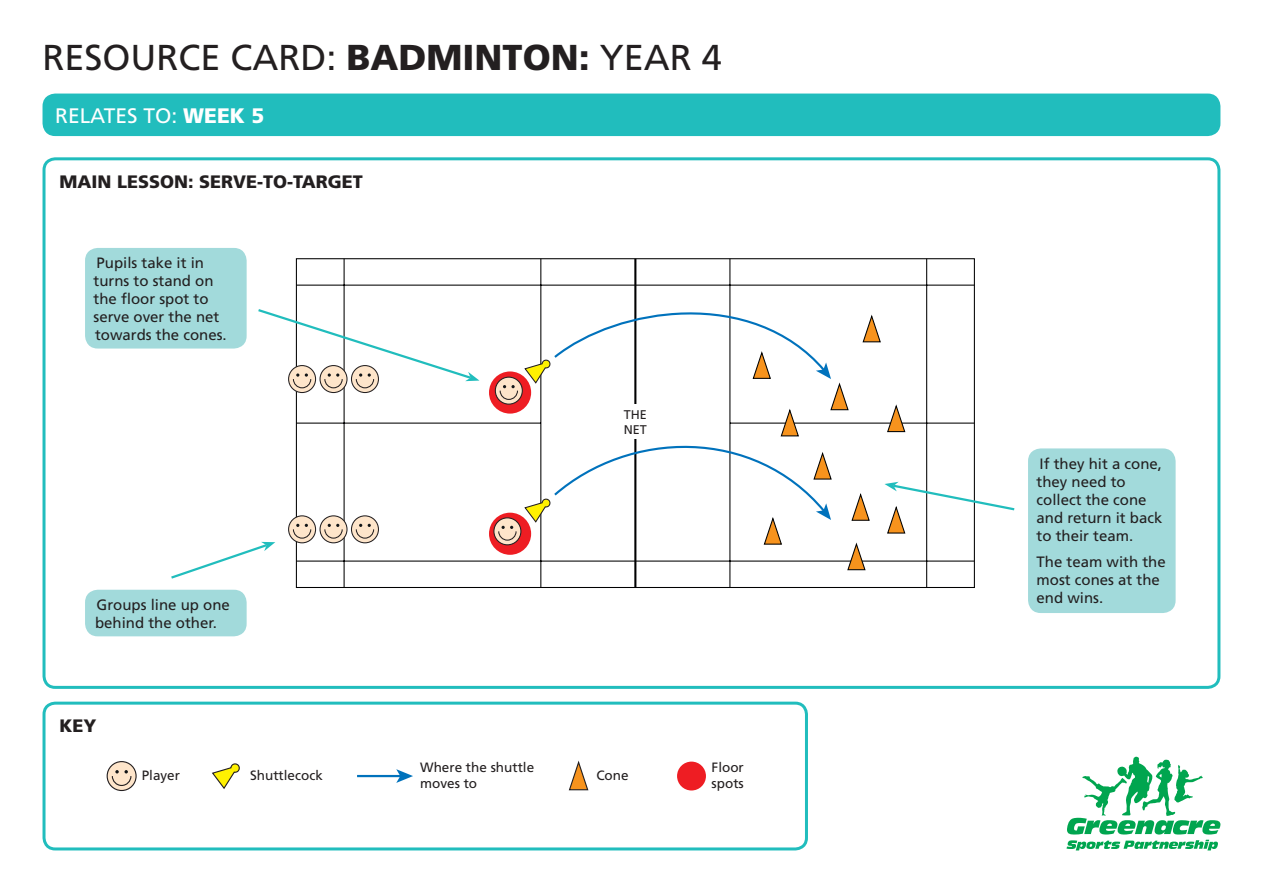
<style>
.page{position:relative;width:1263px;height:893px;background:#fff}
.page>*{position:absolute;margin:0;border:0;box-sizing:border-box;transform-origin:0 0}
.t1{font:36px "Frutiger CE";color:#231f20}
.t2{font:21px "Frutiger CE";color:#fff}
.t3{font:900 18px "Frutiger CE";color:#231f20}
.t4{font:15px/18px "Frutiger CE";color:#231f20}
.t5{font:13.5px/16.2px "Frutiger LT";color:#231f20}
.t6{font:12.6px/15.1px "Frutiger LT";color:#231f20}
.s1{font-weight:900}
</style>
<div class="page">
<svg style="left:1066px;top:840px;width:152px;height:10px"></svg>
<svg style="left:1067px;top:757px;width:153px;height:77px"></svg>
<div style="left:43px;top:94px;width:1177px;height:42px;background:#21bdbd;border-radius:13px"></div>
<hr style="left:634px;top:259px;width:2px;height:328px;background:#000001">
<hr style="left:540px;top:259px;width:1px;height:328px;background:#000001">
<hr style="left:296px;top:423px;width:245px;height:1px;background:#000001">
<hr style="left:344px;top:259px;width:1px;height:328px;background:#000001">
<hr style="left:729px;top:259px;width:1px;height:328px;background:#000001">
<hr style="left:926px;top:259px;width:1px;height:328px;background:#000001">
<hr style="left:296px;top:285px;width:678px;height:1px;background:#000001">
<hr style="left:296px;top:561px;width:678px;height:1px;background:#000001">
<div style="left:489px;top:371px;width:42px;height:43px;background:#ee1d23;border-radius:50%"></div>
<div style="left:489px;top:513px;width:42px;height:42px;background:#ee1d23;border-radius:50%"></div>
<svg style="left:288px;top:515px;width:91px;height:29px"></svg>
<div style="left:43px;top:157px;width:1177px;height:532px;border:3px solid #21bdbd;border-radius:11px"></div>
<svg style="left:107px;top:761px;width:30px;height:31px"></svg>
<div style="left:677px;top:762px;width:29px;height:28px;background:#ee1d23;border-radius:50%"></div>
<hr style="left:357px;top:775px;width:44px;height:2px;background:#0072bc">
<svg style="left:396px;top:769px;width:17px;height:14px"></svg>
<svg style="left:212px;top:763px;width:28px;height:26px"></svg>
<svg style="left:568px;top:760px;width:21px;height:31px"></svg>
<div style="left:43px;top:702px;width:765px;height:148px;border:3px solid #21bdbd;border-radius:11px"></div>
<div style="left:85px;top:248px;width:162px;height:101px;background:#a2dadb;border-radius:13px"></div>
<div style="left:1028px;top:448px;width:147px;height:165px;background:#a2dadb;border-radius:13px"></div>
<div style="left:85px;top:590px;width:162px;height:46px;background:#a2dadb;border-radius:13px"></div>
<svg style="left:258px;top:307px;width:221px;height:87px"></svg>
<svg style="left:171px;top:542px;width:104px;height:37px"></svg>
<svg style="left:493px;top:286px;width:522px;height:285px"></svg>
<h1 class="t1" style="left:43px;top:37px;width:681px">RESOURCE CARD: <span class="s1">BADMINTON:</span> YEAR 4</h1>
<h2 class="t2" style="left:55px;top:103px;width:211px">RELATES TO: <span class="s1">WEEK 5</span></h2>
<p class="t3" style="left:60px;top:171px;width:305px">MAIN LESSON: SERVE-TO-TARGET</p>
<p class="t4" style="left:94px;top:254px;width:135px">Pupils take it in turns to stand on the floor spot to serve over the net towards the cones.</p>
<p class="t4" style="left:95px;top:596px;width:136px">Groups line up one behind the other.</p>
<p class="t3" style="left:60px;top:715px;width:38px">KEY</p>
<p class="t6" style="left:624px;top:407px;width:25px">THE<br>NET</p>
<p class="t5" style="left:142px;top:767px;width:40px">Player</p>
<p class="t5" style="left:712px;top:759px;width:34px">Floor spots</p>
<p class="t5" style="left:250px;top:767px;width:74px">Shuttlecock</p>
<p class="t5" style="left:420px;top:759px;width:116px">Where the shuttle moves to</p>
<p class="t5" style="left:596px;top:767px;width:34px">Cone</p>
<p class="t4" style="left:1036px;top:454px;width:127px">If they hit a cone, they need to collect the cone and return it back to their team.</p>
<p class="t4" style="left:1036px;top:553px;width:131px">The team with the most cones at the end wins.</p>
</div>
